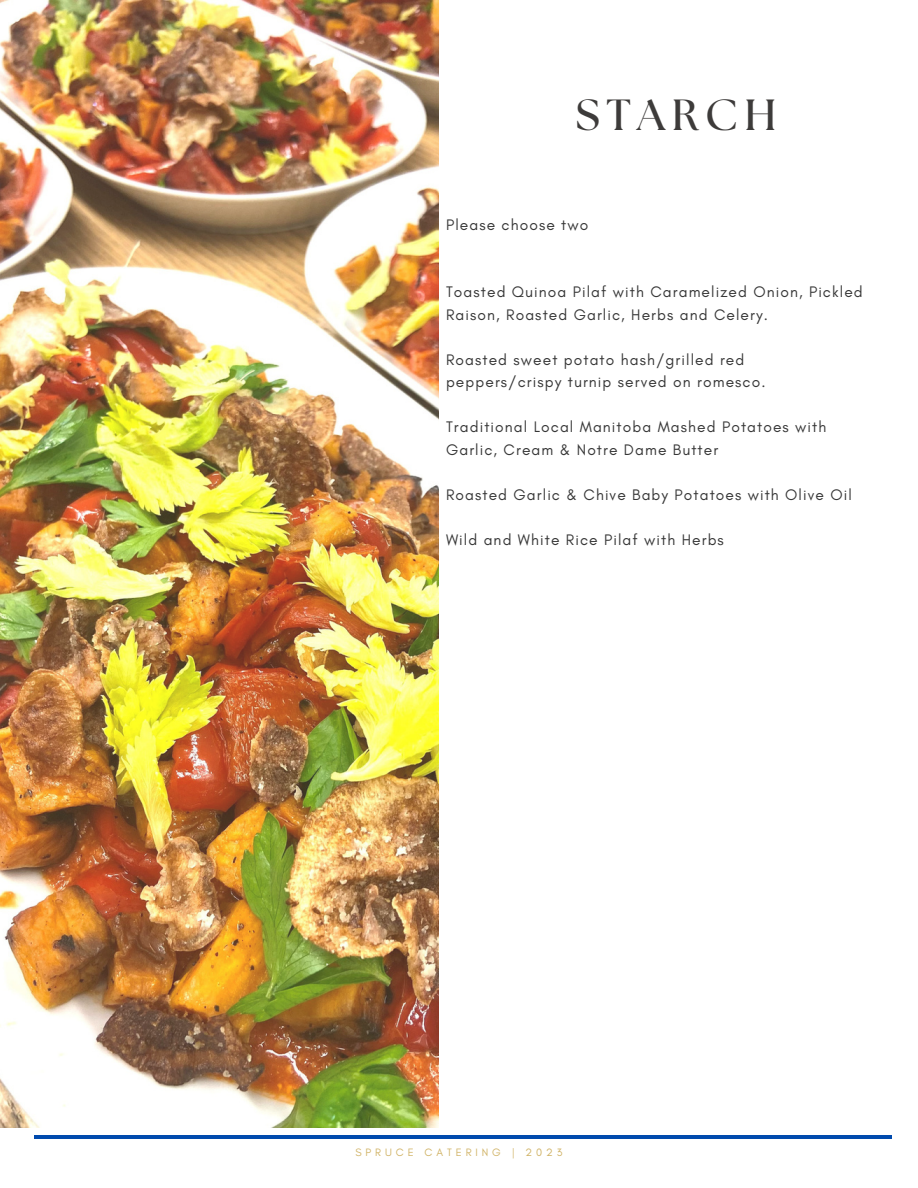
<style>
.page{position:relative;width:918px;height:1188px;background:#fff}
.page>*{position:absolute;margin:0;border:0;box-sizing:border-box;transform-origin:0 0}
.t1{font:700 43.5px "The Seasons";letter-spacing:.15em;color:#3d3b3a}
.t2{font:15.6px/22.5px "Glacial Indifference";letter-spacing:.07em;color:#373737}
.t3{font:10.95px "Glacial Indifference";letter-spacing:.36em;color:#d0b264}
</style>
<div class="page">
<hr style="left:35px;top:1136px;width:857px;height:3px;background:#004aad">
<img style="left:0;top:0;width:439px;height:1127px">
<h2 class="t1" style="left:576px;top:96px;width:202px">STARCH</h2>
<p class="t2" style="left:446px;top:213px;width:144px">Please choose two</p>
<h1 class="t2" style="left:446px;top:280px;width:418px">Toasted Quinoa Pilaf with Caramelized Onion, Pickled<br>Raison, Roasted Garlic, Herbs and Celery.</h1>
<h2 class="t2" style="left:446px;top:348px;width:321px">Roasted sweet potato hash/grilled red peppers/crispy turnip served on romesco.</h2>
<h2 class="t2" style="left:446px;top:415px;width:382px">Traditional Local Manitoba Mashed Potatoes with<br>Garlic, Cream &amp; Notre Dame Butter</h2>
<h2 class="t2" style="left:446px;top:483px;width:407px">Roasted Garlic &amp; Chive Baby Potatoes with Olive Oil</h2>
<h2 class="t2" style="left:446px;top:528px;width:279px">Wild and White Rice Pilaf with Herbs</h2>
<h2 class="t3" style="left:355px;top:1145px;width:209px">SPRUCE CATERING | 2023</h2>
</div>
